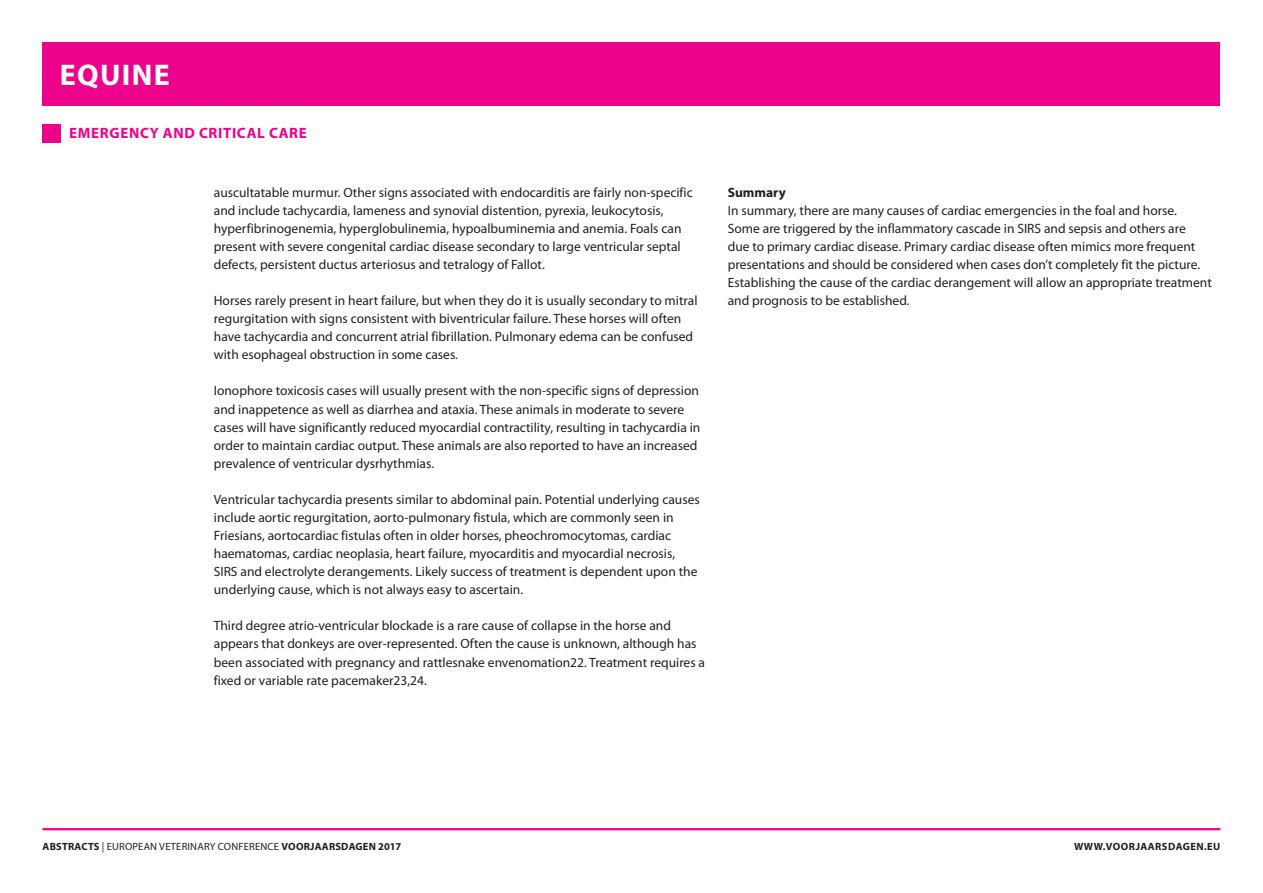
<style>
.page{position:relative;width:1263px;height:893px;background:#fff}
.page>*{position:absolute;margin:0;border:0;box-sizing:border-box;transform-origin:0 0}
.t1{font:700 30px "Myriad Pro";letter-spacing:.045em;color:#fff}
.t2{font:700 15px "Myriad Pro";letter-spacing:.045em;color:#ed028c}
._01_Platte_tekst{font:13.5px/18px "Myriad Pro";color:#231f20}
._03_Tussenkop{font:700 13.5px "Myriad Pro";color:#231f20}
.t3{font:10.5px "Myriad Pro";letter-spacing:.02em;color:#231f20}
.t4{font:700 10.5px "Myriad Pro";letter-spacing:.045em;color:#231f20}
.s1{font-weight:700}
</style>
<div class="page">
<div style="left:43px;top:43px;width:1177px;height:63px;background:#ed028c"></div>
<hr style="left:43px;top:828px;width:1177px;height:2px;background:#ed028c">
<div style="left:43px;top:124px;width:18px;height:18px;background:#ed028c"></div>
<hr style="left:1262px;top:43px;width:1px;height:31px;background:#ed028c">
<h1 class="t1" style="left:60px;top:58px;width:112px">EQUINE</h1>
<p class="t2" style="left:69px;top:125px;width:239px">EMERGENCY AND CRITICAL CARE</p>
<p class="_01_Platte_tekst" style="left:214px;top:183px;width:480px">auscultatable murmur. Other signs associated with endocarditis are fairly non-specific and include tachycardia, lameness and synovial distention, pyrexia, leukocytosis, hyperfibrinogenemia, hyperglobulinemia, hypoalbuminemia and anemia. Foals can present with severe congenital cardiac disease secondary to large ventricular septal defects, persistent ductus arteriosus and tetralogy of Fallot.</p>
<p class="_01_Platte_tekst" style="left:214px;top:292px;width:485px">Horses rarely present in heart failure, but when they do it is usually secondary to mitral regurgitation with signs consistent with biventricular failure. These horses will often have tachycardia and concurrent atrial fibrillation. Pulmonary edema can be confused with esophageal obstruction in some cases.</p>
<p class="_01_Platte_tekst" style="left:214px;top:382px;width:488px">Ionophore toxicosis cases will usually present with the non-specific signs of depression and inappetence as well as diarrhea and ataxia. These animals in moderate to severe cases will have significantly reduced myocardial contractility, resulting in tachycardia in order to maintain cardiac output. These animals are also reported to have an increased prevalence of ventricular dysrhythmias.</p>
<p class="_01_Platte_tekst" style="left:214px;top:491px;width:487px">Ventricular tachycardia presents similar to abdominal pain. Potential underlying causes include aortic regurgitation, aorto-pulmonary fistula, which are commonly seen in Friesians, aortocardiac fistulas often in older horses, pheochromocytomas, cardiac haematomas, cardiac neoplasia, heart failure, myocarditis and myocardial necrosis, SIRS and electrolyte derangements. Likely success of treatment is dependent upon the underlying cause, which is not always easy to ascertain.</p>
<p class="_01_Platte_tekst" style="left:214px;top:617px;width:493px">Third degree atrio-ventricular blockade is a rare cause of collapse in the horse and appears that donkeys are over-represented. Often the cause is unknown, although has been associated with pregnancy and rattlesnake envenomation22. Treatment requires a fixed or variable rate pacemaker23,24.</p>
<p class="_03_Tussenkop" style="left:728px;top:185px;width:59px">Summary</p>
<p class="_01_Platte_tekst" style="left:728px;top:201px;width:485px">In summary, there are many causes of cardiac emergencies in the foal and horse.<br>Some are triggered by the inflammatory cascade in SIRS and sepsis and others are<br>due to primary cardiac disease. Primary cardiac disease often mimics more frequent presentations and should be considered when cases don’t completely fit the picture.<br>Establishing the cause of the cardiac derangement will allow an appropriate treatment and prognosis to be established.</p>
<p class="t3" style="left:43px;top:841px;width:360px"><span class="s1">ABSTRACTS</span> | EUROPEAN VETERINARY CONFERENCE <span class="s1">VOORJAARSDAGEN 2017</span></p>
<p class="t4" style="left:1074px;top:841px;width:148px">WWW.VOORJAARSDAGEN.EU</p>
</div>
